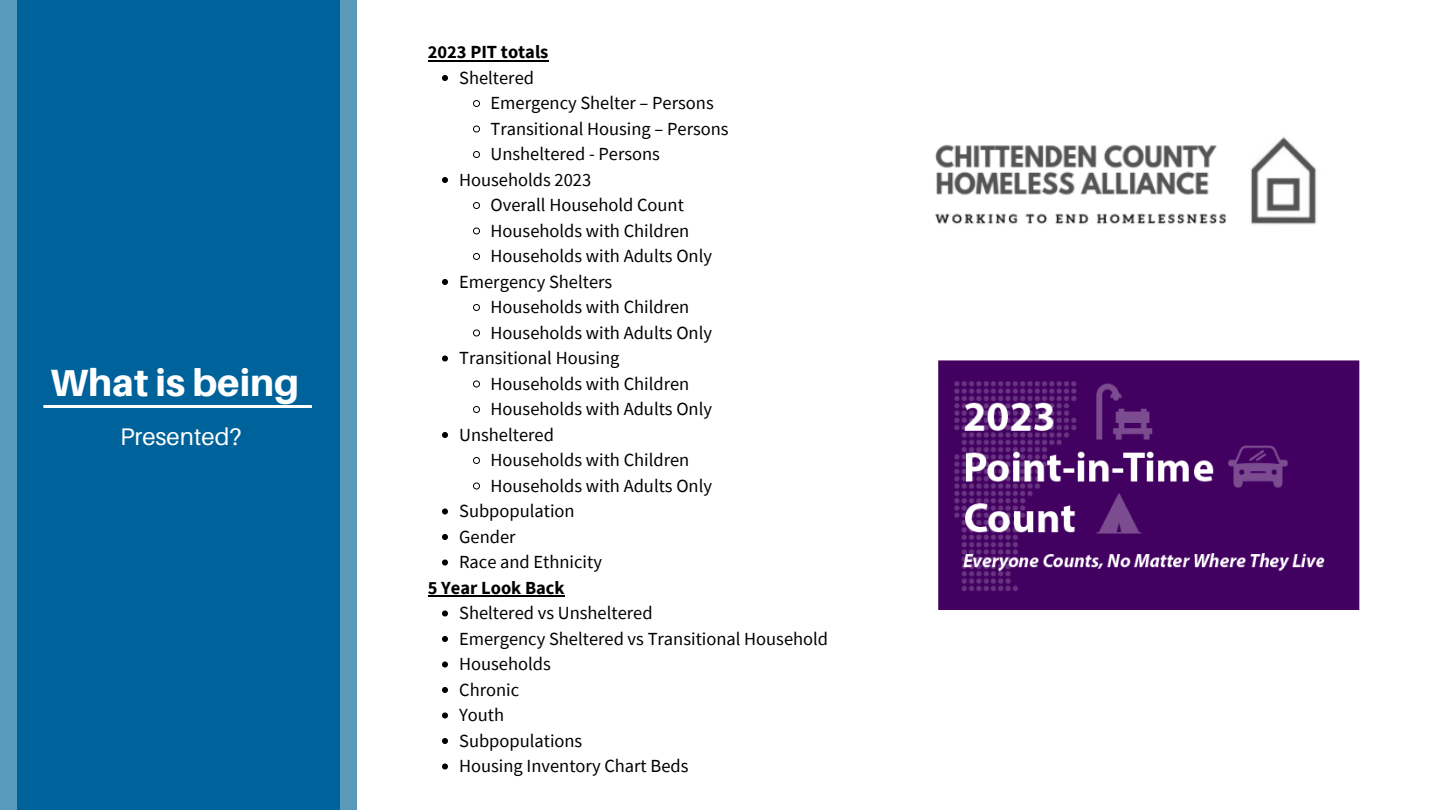
<style>
.page{position:relative;width:1440px;height:810px;background:#fff}
.page>*{position:absolute;margin:0;border:0;box-sizing:border-box;transform-origin:0 0}
.t1{font:800 38px "Aileron";color:#fff}
.t2{font:24px "Aileron";color:#fff}
.t3{font:18.5px "Source Sans Pro";color:#000}
.t4{font:700 18.5px "Source Sans Pro";color:#000}
</style>
<div class="page">
<div style="left:0;top:0;width:356px;height:810px;background:#599abb"></div>
<div style="left:17px;top:0;width:322px;height:810px;background:#00629b"></div>
<hr style="left:43px;top:405px;width:269px;height:3px;background:#fff">
<img style="left:935px;top:137px;width:382px;height:88px">
<svg style="left:442px;top:75px;width:6px;height:6px"></svg>
<svg style="left:473px;top:100px;width:7px;height:7px"></svg>
<svg style="left:473px;top:125px;width:7px;height:8px"></svg>
<svg style="left:473px;top:151px;width:7px;height:7px"></svg>
<svg style="left:442px;top:177px;width:6px;height:6px"></svg>
<svg style="left:473px;top:202px;width:7px;height:7px"></svg>
<svg style="left:473px;top:227px;width:7px;height:8px"></svg>
<svg style="left:473px;top:253px;width:7px;height:7px"></svg>
<svg style="left:442px;top:279px;width:6px;height:6px"></svg>
<svg style="left:473px;top:304px;width:7px;height:7px"></svg>
<svg style="left:473px;top:329px;width:7px;height:8px"></svg>
<svg style="left:442px;top:355px;width:6px;height:6px"></svg>
<svg style="left:473px;top:380px;width:7px;height:8px"></svg>
<svg style="left:473px;top:406px;width:7px;height:7px"></svg>
<svg style="left:442px;top:432px;width:6px;height:6px"></svg>
<svg style="left:473px;top:457px;width:7px;height:7px"></svg>
<svg style="left:473px;top:482px;width:7px;height:8px"></svg>
<svg style="left:442px;top:508px;width:6px;height:6px"></svg>
<svg style="left:442px;top:534px;width:6px;height:6px"></svg>
<svg style="left:442px;top:559px;width:6px;height:6px"></svg>
<svg style="left:442px;top:610px;width:6px;height:6px"></svg>
<svg style="left:442px;top:636px;width:6px;height:6px"></svg>
<svg style="left:442px;top:661px;width:6px;height:6px"></svg>
<svg style="left:442px;top:687px;width:6px;height:6px"></svg>
<svg style="left:442px;top:712px;width:6px;height:6px"></svg>
<svg style="left:442px;top:738px;width:6px;height:6px"></svg>
<svg style="left:442px;top:763px;width:6px;height:6px"></svg>
<hr style="left:428px;top:60px;width:120px;height:1px;background:#000">
<hr style="left:428px;top:595px;width:137px;height:2px;background:#000">
<img style="left:939px;top:360px;width:420px;height:249px">
<p class="t1" style="left:50px;top:359px;width:250px">What is being</p>
<p class="t2" style="left:120px;top:421px;width:123px">Presented?</p>
<p class="t4" style="left:428px;top:40px;width:122px">2023 PIT totals</p>
<p class="t3" style="left:459px;top:66px;width:76px">Sheltered</p>
<p class="t3" style="left:491px;top:91px;width:225px">Emergency Shelter – Persons</p>
<p class="t3" style="left:491px;top:117px;width:240px">Transitional Housing – Persons</p>
<p class="t3" style="left:491px;top:142px;width:171px">Unsheltered - Persons</p>
<p class="t3" style="left:459px;top:168px;width:134px">Households 2023</p>
<p class="t3" style="left:491px;top:193px;width:195px">Overall Household Count</p>
<p class="t3" style="left:491px;top:219px;width:200px">Households with Children</p>
<p class="t3" style="left:491px;top:244px;width:223px">Households with Adults Only</p>
<p class="t3" style="left:459px;top:270px;width:155px">Emergency Shelters</p>
<p class="t3" style="left:491px;top:295px;width:200px">Households with Children</p>
<p class="t3" style="left:491px;top:321px;width:223px">Households with Adults Only</p>
<p class="t3" style="left:459px;top:346px;width:162px">Transitional Housing</p>
<p class="t3" style="left:491px;top:372px;width:200px">Households with Children</p>
<p class="t3" style="left:491px;top:397px;width:223px">Households with Adults Only</p>
<p class="t3" style="left:459px;top:423px;width:96px">Unsheltered</p>
<p class="t3" style="left:491px;top:448px;width:200px">Households with Children</p>
<p class="t3" style="left:491px;top:474px;width:223px">Households with Adults Only</p>
<p class="t3" style="left:459px;top:499px;width:117px">Subpopulation</p>
<p class="t3" style="left:459px;top:525px;width:58px">Gender</p>
<p class="t3" style="left:459px;top:550px;width:144px">Race and Ethnicity</p>
<p class="t3" style="left:459px;top:601px;width:195px">Sheltered vs Unsheltered</p>
<p class="t3" style="left:459px;top:627px;width:371px">Emergency Sheltered vs Transitional Household</p>
<p class="t3" style="left:459px;top:652px;width:93px">Households</p>
<p class="t3" style="left:459px;top:678px;width:62px">Chronic</p>
<p class="t3" style="left:459px;top:703px;width:47px">Youth</p>
<p class="t3" style="left:459px;top:729px;width:125px">Subpopulations</p>
<p class="t3" style="left:459px;top:754px;width:231px">Housing Inventory Chart Beds</p>
<p class="t4" style="left:428px;top:576px;width:138px">5 Year Look Back</p>
</div>
